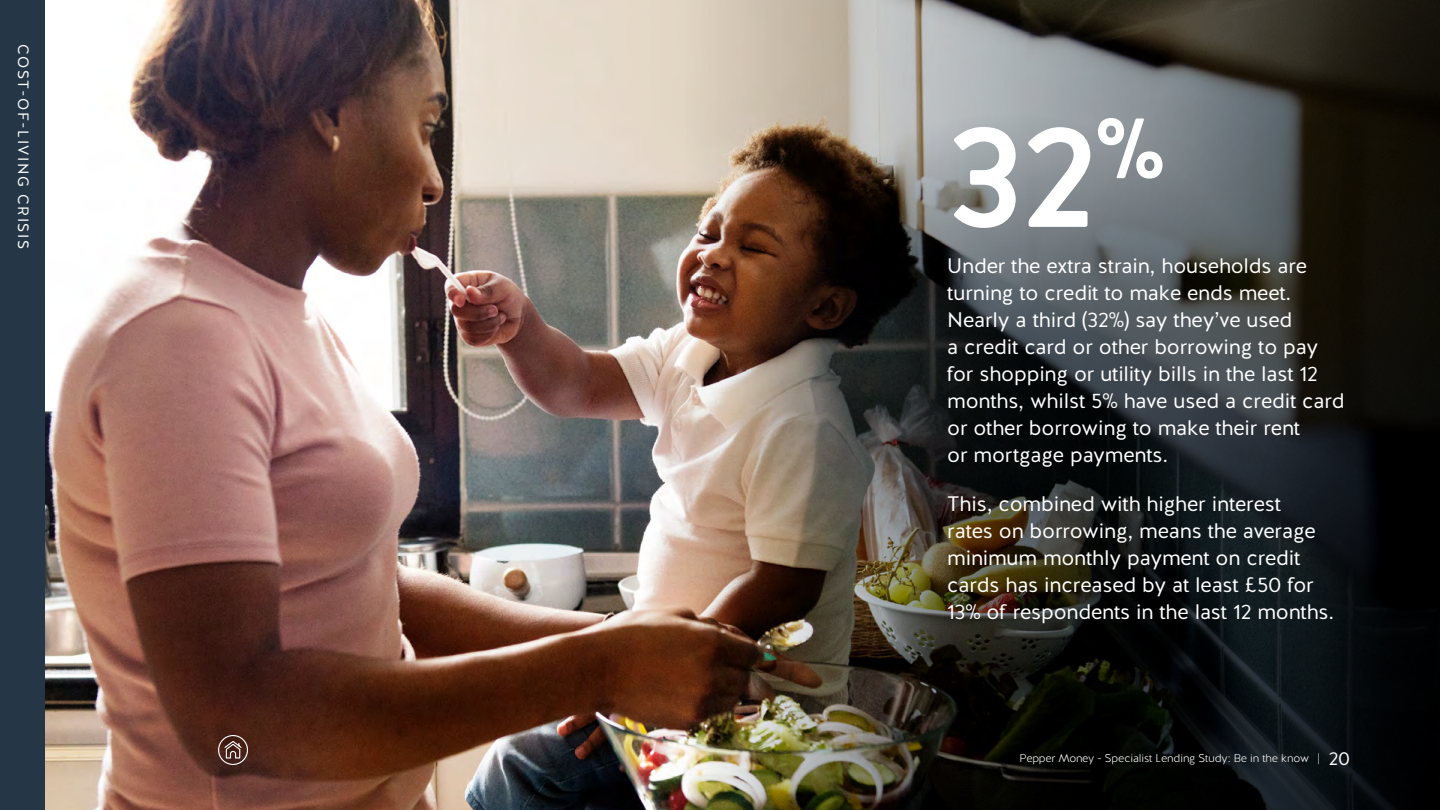
<style>
.page{position:relative;width:1440px;height:810px;background:#fff}
.page>*{position:absolute;margin:0;border:0;box-sizing:border-box;transform-origin:0 0}
.t1{font:500 146.25px "Halis R";color:#fff}
.t2{font:21px/27px "Halis R";letter-spacing:-.01em;color:#fff}
.t3{font:15px "Halis R";letter-spacing:.1em;color:#fff}
.t4{font:300 11.25px "Halis R";letter-spacing:-.01em;color:#fff}
.s1{font-weight:400;font-size:18.75px}
</style>
<div class="page">
<img style="left:45px;top:0;width:641px;height:810px">
<div style="left:0;top:0;width:45px;height:810px;background:#253746"></div>
<img style="left:686px;top:0;width:754px;height:810px">
<img style="left:729px;top:114px;width:558px;height:560px;border-radius:50%">
<div style="left:218px;top:735px;width:30px;height:30px;border:1px solid #fff;border-radius:50%"></div>
<svg style="left:223px;top:740px;width:20px;height:70px"></svg>
<p class="t3" style="left:33px;top:44px;width:207px;rotate:90deg">COST-OF-LIVING CRISIS</p>
<h1 class="t1" style="left:947px;top:82px;width:219px">32<sup>%</sup></h1>
<p class="t2" style="left:947px;top:252px;width:399px">Under the extra strain, households are turning to credit to make ends meet.<br>Nearly a third (32%) say they’ve used<br>a credit card or other borrowing to pay for shopping or utility bills in the last 12 months, whilst 5% have used a credit card or other borrowing to make their rent<br>or mortgage payments.</p>
<p class="t2" style="left:947px;top:491px;width:389px">This, combined with higher interest<br>rates on borrowing, means the average minimum monthly payment on credit cards has increased by at least £50 for 13% of respondents in the last 12 months.</p>
<p class="t4" style="left:1020px;top:751px;width:332px">Pepper Money - Specialist Lending Study: Be in the know | <span class="s1">20</span></p>
</div>
